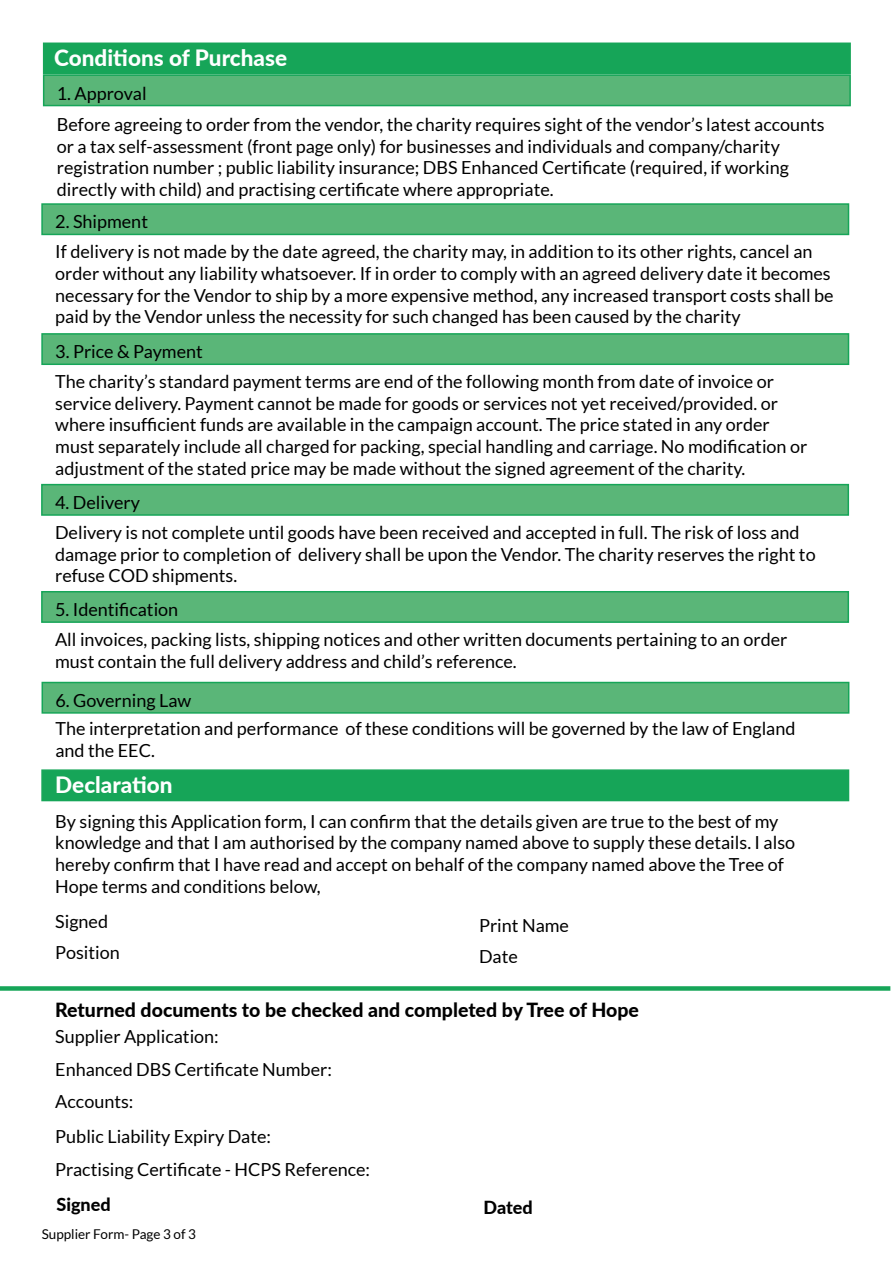
<style>
.page{position:relative;width:893px;height:1263px;background:#fff}
.page>*{position:absolute;margin:0;border:0;box-sizing:border-box;transform-origin:0 0}
.t1{font:800 22.5px "Lato";color:#fff}
.t2{font:800 19.5px "Lato";color:#000}
.t3{font:18px/21.6px "Lato";color:#000}
.t4{font:800 18px "Lato";color:#000}
.t5{font:13.5px "Lato";color:#000}
</style>
<div class="page">
<div style="left:41px;top:769px;width:808px;height:32px;background:#16a558;border:2px solid #16a558"></div>
<div style="left:43px;top:43px;width:808px;height:31px;background:#16a558"></div>
<div style="left:43px;top:74px;width:808px;height:32px;background:#5ab678;border:2px solid #16a558"></div>
<div style="left:41px;top:203px;width:808px;height:32px;background:#5ab678;border:2px solid #16a558"></div>
<div style="left:41px;top:333px;width:808px;height:32px;background:#5ab678;border:2px solid #16a558"></div>
<div style="left:41px;top:484px;width:808px;height:32px;background:#5ab678;border:2px solid #16a558"></div>
<div style="left:41px;top:591px;width:808px;height:32px;background:#5ab678;border:2px solid #16a558"></div>
<div style="left:42px;top:682px;width:807px;height:32px;background:#5ab678;border:2px solid #16a558"></div>
<div style="left:0;top:986px;width:890px;height:5px;background:#16a558"></div>
<p class="t1" style="left:54px;top:42px;width:234px">Conditions of Purchase</p>
<p class="t3" style="left:57px;top:77px;width:769px;line-height:31.5px">1. Approval<br>Before agreeing to order from the vendor, the charity requires sight of the vendor’s latest accounts</p>
<p class="t3" style="left:57px;top:135px;width:734px">or a tax self-assessment (front page only) for businesses and individuals and company/charity registration number ; public liability insurance; DBS Enhanced Certificate (required, if working directly with child) and practising certificate where appropriate.</p>
<p class="t3" style="left:55px;top:207px;width:759px;line-height:29.8px">2. Shipment<br>If delivery is not made by the date agreed, the charity may, in addition to its other rights, cancel an</p>
<p class="t3" style="left:55px;top:263px;width:780px">order without any liability whatsoever. If in order to comply with an agreed delivery date it becomes necessary for the Vendor to ship by a more expensive method, any increased transport costs shall be paid by the Vendor unless the necessity for such changed has been caused by the charity</p>
<p class="t3" style="left:55px;top:337px;width:720px;line-height:29.8px">3. Price &amp; Payment<br>The charity’s standard payment terms are end of the following month from date of invoice or</p>
<p class="t3" style="left:55px;top:392px;width:754px">service delivery. Payment cannot be made for goods or services not yet received/provided. or where insufficient funds are available in the campaign account. The price stated in any order must separately include all charged for packing, special handling and carriage. No modification or adjustment of the stated price may be made without the signed agreement of the charity.</p>
<p class="t3" style="left:55px;top:487px;width:746px;line-height:29.8px">4. Delivery<br>Delivery is not complete until goods have been received and accepted in full. The risk of loss and</p>
<p class="t3" style="left:55px;top:543px;width:762px">damage prior to completion of delivery shall be upon the Vendor. The charity reserves the right to refuse COD shipments.</p>
<p class="t3" style="left:55px;top:595px;width:734px;line-height:29.8px">5. Identification<br>All invoices, packing lists, shipping notices and other written documents pertaining to an order</p>
<p class="t3" style="left:55px;top:650px;width:463px">must contain the full delivery address and child’s reference.</p>
<p class="t3" style="left:55px;top:686px;width:741px;line-height:28.3px">6. Governing Law<br>The interpretation and performance of these conditions will be governed by the law of England</p>
<p class="t3" style="left:55px;top:739px;width:101px">and the EEC.</p>
<p class="t1" style="left:55px;top:768px;width:119px">Declaration</p>
<p class="t3" style="left:55px;top:810px;width:741px">By signing this Application form, I can confirm that the details given are true to the best of my knowledge and that I am authorised by the company named above to supply these details. I also hereby confirm that I have read and accept on behalf of the company named above the Tree of Hope terms and conditions below,</p>
<p class="t3" style="left:55px;top:906px;width:66px;line-height:30.3px">Signed<br>Position</p>
<p class="t3" style="left:479px;top:914px;width:92px">Print Name</p>
<p class="t3" style="left:479px;top:946px;width:40px">Date</p>
<p class="t2" style="left:55px;top:996px;width:585px">Returned documents to be checked and completed by Tree of Hope</p>
<p class="t3" style="left:55px;top:1020px;width:278px;line-height:32.5px">Supplier Application:<br>Enhanced DBS Certificate Number:<br>Accounts:</p>
<p class="t3" style="left:55px;top:1120px;width:316px;line-height:32.5px">Public Liability Expiry Date:<br>Practising Certificate - HCPS Reference:</p>
<p class="t4" style="left:56px;top:1191px;width:56px">Signed</p>
<p class="t4" style="left:484px;top:1194px;width:51px">Dated</p>
<p class="t5" style="left:42px;top:1227px;width:156px">Supplier Form- Page 3 of 3</p>
</div>
